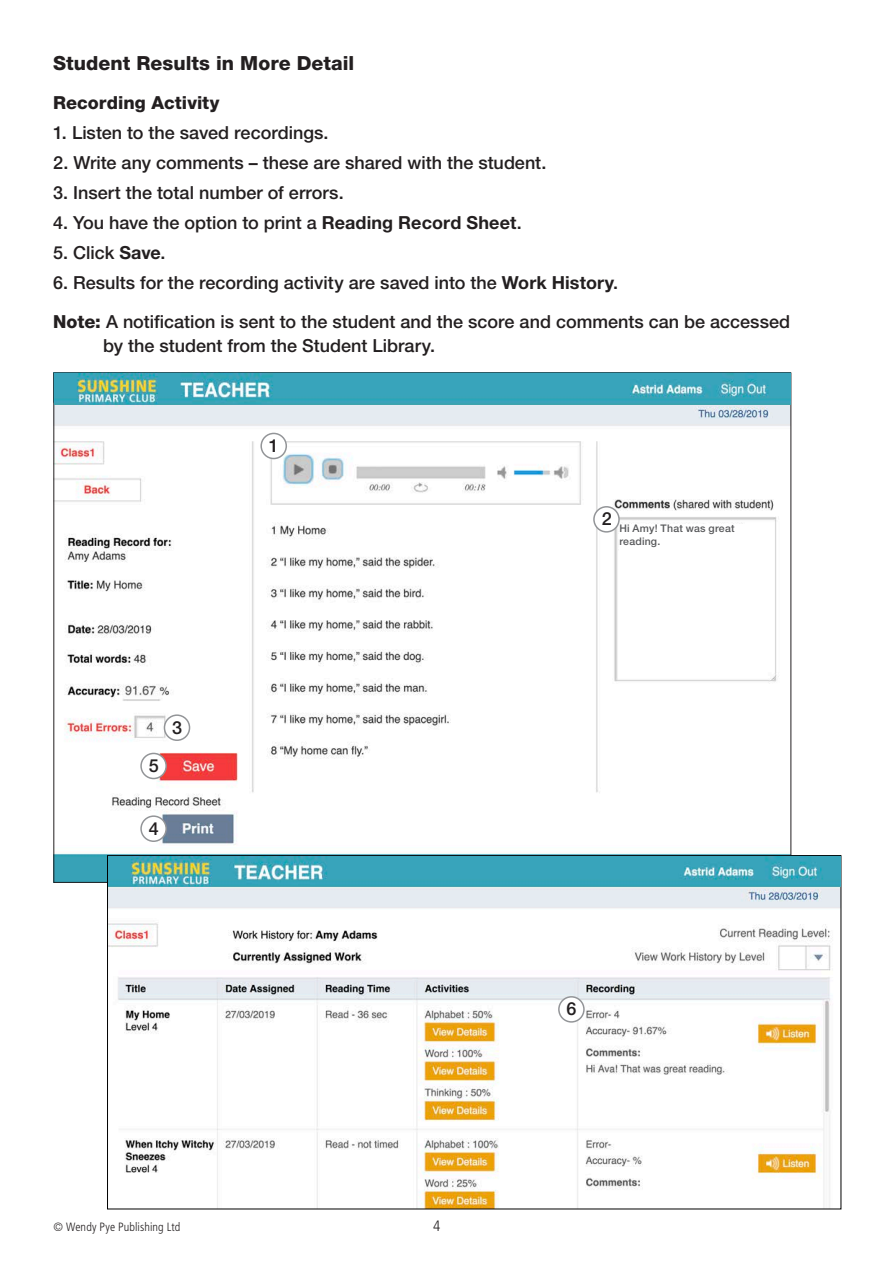
<style>
.page{position:relative;width:893px;height:1263px;background:#fff}
.page>*{position:absolute;margin:0;border:0;box-sizing:border-box;transform-origin:0 0}
.Body_copy{font:800 19.5px "Helvetica Neue";color:#231f20}
.Body_copy-2{font:500 18px "Helvetica Neue";color:#231f20}
.Body_copy-3{font:800 18px "Helvetica Neue";color:#231f20}
.t1{font:300 condensed 15px "Frutiger";color:#231f20}
.t2{font:300 condensed 12px "Frutiger";letter-spacing:.01em;color:#231f20}
.Body_copy-4{font:500 10.5px/12.6px "Helvetica Neue";letter-spacing:.02em;color:#57585a}
.s1{font-weight:700}
.s2{font-weight:800}
</style>
<div class="page">
<img style="left:56px;top:405px;width:733px;height:475px">
<img style="left:109px;top:886px;width:730px;height:321px">
<div style="left:261px;top:433px;width:25px;height:25px;background:#fff;border-radius:50%"></div>
<div style="left:260px;top:433px;width:27px;height:26px;border:2px solid #939598;border-radius:50%"></div>
<div style="left:594px;top:507px;width:25px;height:25px;background:#fff;border-radius:50%"></div>
<div style="left:593px;top:506px;width:27px;height:27px;border:2px solid #939598;border-radius:50%"></div>
<div style="left:164px;top:715px;width:26px;height:25px;background:#fff;border-radius:50%"></div>
<div style="left:164px;top:714px;width:26px;height:27px;border:2px solid #939598;border-radius:50%"></div>
<div style="left:141px;top:816px;width:25px;height:25px;background:#fff;border-radius:50%"></div>
<div style="left:140px;top:815px;width:27px;height:27px;border:2px solid #939598;border-radius:50%"></div>
<div style="left:141px;top:753px;width:25px;height:25px;background:#fff;border-radius:50%"></div>
<div style="left:140px;top:753px;width:27px;height:26px;border:2px solid #939598;border-radius:50%"></div>
<div style="left:559px;top:997px;width:25px;height:25px;background:#fff;border-radius:50%"></div>
<div style="left:558px;top:996px;width:27px;height:27px;border:2px solid #939598;border-radius:50%"></div>
<img style="left:54px;top:374px;width:736px;height:31px">
<img style="left:108px;top:856px;width:733px;height:30px">
<div style="left:619px;top:524px;width:143px;height:33px;background:#fff"></div>
<p class="Body_copy" style="left:53px;top:52px;width:303px">Student Results in More Detail</p>
<p class="Body_copy-3" style="left:53px;top:92px;width:168px">Recording Activity</p>
<p class="Body_copy-2" style="left:53px;top:122px;width:277px">1. Listen to the saved recordings.</p>
<p class="Body_copy-2" style="left:53px;top:152px;width:495px">2. Write any comments – these are shared with the student.</p>
<p class="Body_copy-2" style="left:53px;top:182px;width:292px">3. Insert the total number of errors.</p>
<p class="Body_copy-2" style="left:53px;top:212px;width:470px">4. You have the option to print a <span class="s1">Reading Record Sheet</span>.</p>
<p class="Body_copy-2" style="left:53px;top:242px;width:114px">5. Click <span class="s1">Save</span>.</p>
<p class="Body_copy-2" style="left:53px;top:272px;width:567px">6. Results for the recording activity are saved into the <span class="s1">Work History</span>.</p>
<p class="Body_copy-2" style="left:53px;top:311px;width:739px"><span class="s2">Note:</span> A notification is sent to the student and the score and comments can be accessed</p>
<p class="Body_copy-2" style="left:103px;top:335px;width:333px">by the student from the Student Library.</p>
<p class="Body_copy-2" style="left:269px;top:435px;width:12px">1</p>
<p class="Body_copy-2" style="left:149px;top:755px;width:12px">5</p>
<p class="Body_copy-2" style="left:172px;top:717px;width:12px">3</p>
<p class="Body_copy-2" style="left:149px;top:818px;width:12px">4</p>
<p class="t2" style="left:54px;top:1220px;width:128px">© Wendy Pye Publishing Ltd</p>
<p class="t1" style="left:433px;top:1217px;width:9px">4</p>
<p class="Body_copy-2" style="left:602px;top:508px;width:12px">2</p>
<p class="Body_copy-4" style="left:619px;top:522px;width:117px">Hi Amy! That was great reading.</p>
<p class="Body_copy-2" style="left:567px;top:998px;width:12px">6</p>
</div>
